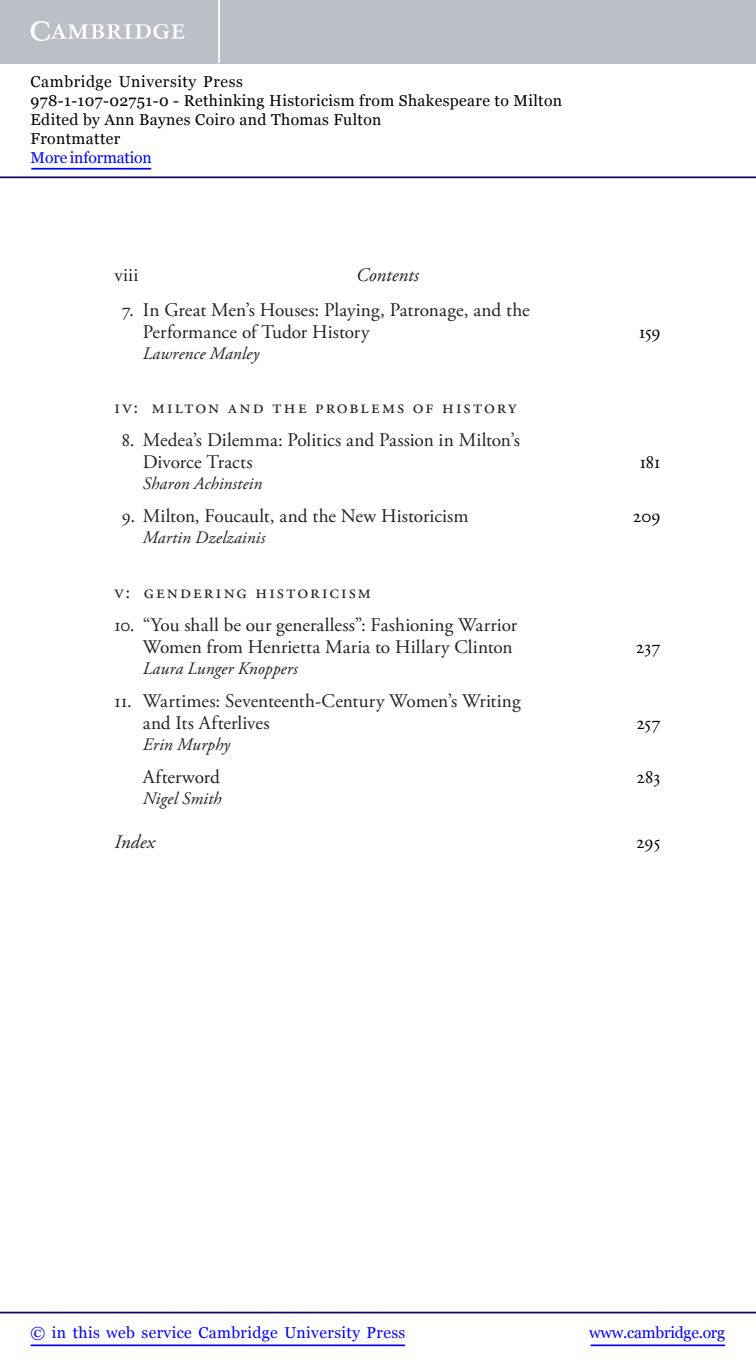
<style>
.page{position:relative;width:756px;height:1371px;background:#fff}
.page>*{position:absolute;margin:0;border:0;box-sizing:border-box;transform-origin:0 0}
.FM_TocChapter{font:19.25px/21.9px "Adobe Garamond Pro";color:#231f20}
.FM_TocPart{font:19.25px "Adobe Garamond Pro";letter-spacing:.11em;color:#231f20}
.FM_TocChapter-2{font:19.25px "Adobe Garamond Pro";letter-spacing:-.005em;color:#000}
.LRH{font:italic 19.25px "Adobe Garamond Pro";letter-spacing:.005em;color:#231f20}
.FM_TocEndmatter1{font:italic 19.25px "Adobe Garamond Pro";letter-spacing:.01em;color:#231f20}
.Folio{font:19.25px "Adobe Garamond Pro";color:#231f20}
.FM_TocEndmatter1-2{font:19.25px "Adobe Garamond Pro";color:#000}
.FM_TocChapterAuthor{font:italic 17.5px "Adobe Garamond Pro";letter-spacing:.01em;color:#231f20}
.t1{font:15.75px/18.9px "Georgia";letter-spacing:.025em;color:#000}
.t2{font:15.75px "Georgia";letter-spacing:.025em;color:#00f}
.t3{font:15.75px "Georgia";letter-spacing:-.015em;color:#00f}
.t4{font:15.75px "Georgia";letter-spacing:-.01em;color:#00f}
</style>
<div class="page">
<hr style="left:591px;top:1344px;width:134px;height:1px;background:#00f">
<hr style="left:0;top:1311px;width:756px;height:2px;background:#150666">
<hr style="left:31px;top:1344px;width:374px;height:1px;background:#00f">
<div style="left:0;top:0;width:756px;height:63px;background:#bac0c6"></div>
<svg style="left:31px;top:21px;width:154px;height:20px"></svg>
<hr style="left:218px;top:0;width:2px;height:63px;background:#fff">
<hr style="left:0;top:176px;width:756px;height:2px;background:#150666">
<hr style="left:31px;top:168px;width:120px;height:1px;background:#00f">
<p class="t1" style="left:31px;top:72px;width:533px">Cambridge University Press<br>978-1-107-02751-0 - Rethinking Historicism from Shakespeare to Milton Edited by Ann Baynes Coiro and Thomas Fulton<br>Frontmatter</p>
<p class="t4" style="left:31px;top:148px;width:123px">More information</p>
<p class="Folio" style="left:115px;top:263px;width:25px">viii</p>
<p class="LRH" style="left:356px;top:263px;width:64px">Contents</p>
<p class="FM_TocChapter" style="left:143px;top:299px;width:388px;text-indent:-21px">7. In Great Men’s Houses: Playing, Patronage, and the<br>Performance of Tudor History</p>
<p class="FM_TocChapterAuthor" style="left:143px;top:342px;width:118px">Lawrence Manley</p>
<p class="FM_TocPart" style="left:115px;top:395px;width:404px">IV: Milton and the Problems of History</p>
<p class="FM_TocChapter" style="left:143px;top:430px;width:379px;text-indent:-21px">8. Medea’s Dilemma: Politics and Passion in Milton’s<br>Divorce Tracts</p>
<p class="FM_TocChapter-2" style="left:639px;top:320px;width:23px">159</p>
<p class="FM_TocChapter-2" style="left:640px;top:450px;width:22px">181</p>
<p class="FM_TocChapterAuthor" style="left:143px;top:473px;width:121px">Sharon Achinstein</p>
<p class="FM_TocChapter" style="left:122px;top:506px;width:348px">9. Milton, Foucault, and the New Historicism</p>
<p class="FM_TocChapter-2" style="left:633px;top:504px;width:29px">209</p>
<p class="FM_TocChapterAuthor" style="left:143px;top:527px;width:124px">Martin Dzelzainis</p>
<p class="FM_TocPart" style="left:115px;top:580px;width:258px">V: Gendering Historicism</p>
<p class="FM_TocChapter" style="left:115px;top:614px;width:404px;text-align:right">10. “You shall be our generalless”: Fashioning Warrior<br>Women from Henrietta Maria to Hillary Clinton</p>
<p class="FM_TocChapterAuthor" style="left:143px;top:657px;width:156px">Laura Lunger Knoppers</p>
<p class="FM_TocChapter" style="left:143px;top:690px;width:380px;text-indent:-28px">11. Wartimes: Seventeenth-Century Women’s Writing and Its Afterlives</p>
<p class="FM_TocChapter-2" style="left:636px;top:635px;width:26px">237</p>
<p class="FM_TocChapter-2" style="left:637px;top:711px;width:25px">257</p>
<p class="FM_TocChapterAuthor" style="left:143px;top:734px;width:89px">Erin Murphy</p>
<p class="FM_TocChapter" style="left:143px;top:767px;width:79px">Afterword</p>
<p class="FM_TocChapter-2" style="left:636px;top:765px;width:26px">283</p>
<p class="FM_TocChapterAuthor" style="left:143px;top:788px;width:80px">Nigel Smith</p>
<p class="FM_TocEndmatter1" style="left:115px;top:830px;width:42px">Index</p>
<p class="FM_TocEndmatter1-2" style="left:636px;top:830px;width:26px">295</p>
<p class="t2" style="left:31px;top:1323px;width:376px">© in this web service Cambridge University Press</p>
<p class="t3" style="left:589px;top:1323px;width:137px">www.cambridge.org</p>
</div>
